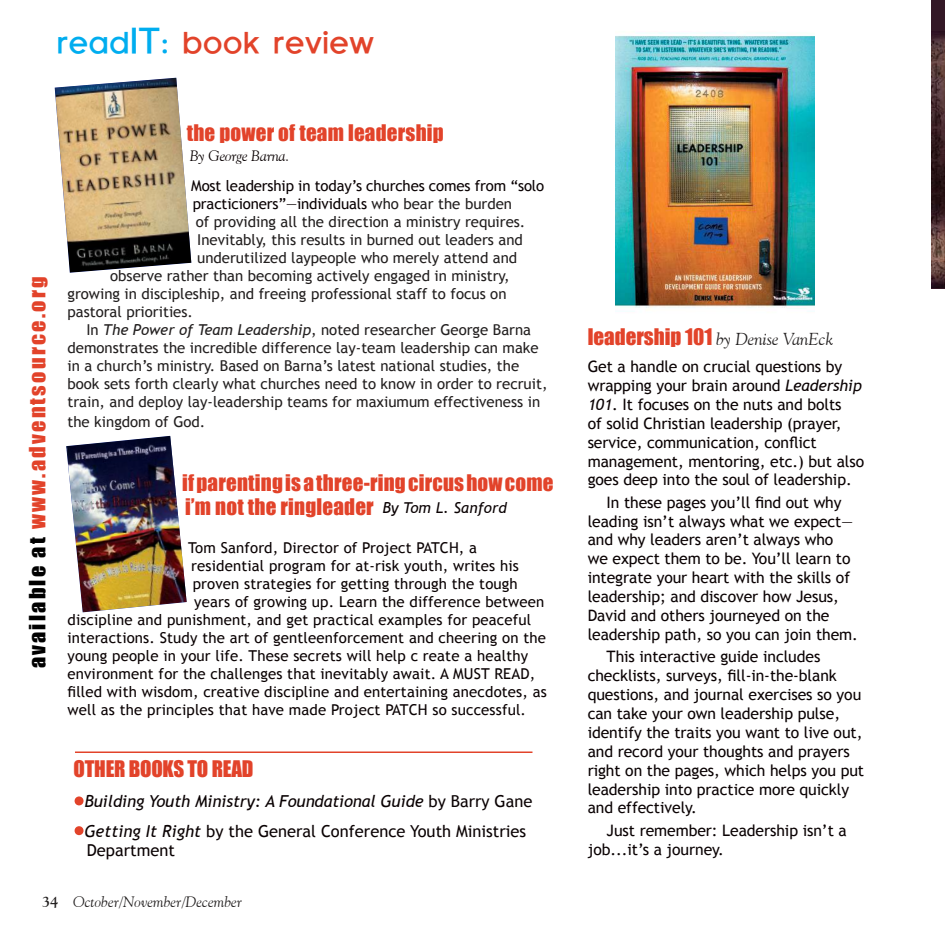
<style>
.page{position:relative;width:945px;height:945px;background:#fff}
.page>*{position:absolute;margin:0;border:0;box-sizing:border-box;transform-origin:0 0}
.t1{font:700 30px "Florencesans";color:#e2432a}
.t2{font:21px/23.4px "Impact";letter-spacing:.01em;color:#e2432a}
.t3{font:21px "Impact";letter-spacing:-.01em;color:#e2432a}
.t4{font:20.7px "Impact";letter-spacing:.1em;color:#e2432a;scale:1.08 1}
.t5{font:italic 17.25px "Goudy Old Style BT";color:#221f1f}
.t6{font:16.5px/19.8px "Trebuchet MS";color:#0a0203}
.t7{font:italic 16.5px "Trebuchet MS";letter-spacing:-.005em;color:#0a0203}
.t8{font:15.75px/18.9px "Trebuchet MS";letter-spacing:-.005em;color:#0a0203}
.t9{font:15px "Trebuchet MS";color:#221f1f}
.t10{font:15px "Trebuchet MS";letter-spacing:.01em;color:#0a0203}
.t11{font:15px "Trebuchet MS";letter-spacing:-.01em;color:#0a0203}
.t12{font:italic 15px "Goudy Old Style BT";color:#221f1f}
.t13{font:italic 15px "Goudy Old Style BT";letter-spacing:-.01em;color:#0a0203}
.s1{color:#00adef}
.s2{font-size:36px;color:#00adef}
.s3{color:#000}
.s4{font-style:normal;font-size:13.5px}
.s5{color:#221f1f}
.s6{font-style:italic}
.s7{font-family:"Trebuchet MS";font-style:italic;font-size:15px;color:#0a0203}
.s8{font-size:21px;color:#e2432a}
.s9{font-style:normal}
.s10{font-style:italic;font-size:21px;color:#e2432a}
.s11{font-weight:700;font-style:normal}
.s12{font-family:"Impact";font-style:normal;font-size:21px;color:#e2432a}
</style>
<div class="page">
<img style="left:615px;top:32px;width:199px;height:277px">
<img style="left:55px;top:78px;width:136px;height:195px">
<img style="left:66px;top:436px;width:121px;height:176px">
<hr style="left:75px;top:751px;width:457px;height:2px;background:#e2432a">
<svg style="left:74px;top:796px;width:10px;height:10px"></svg>
<svg style="left:74px;top:826px;width:10px;height:10px"></svg>
<div style="left:931px;top:0;width:14px;height:289px;background:#331826"></div>
<img style="left:931px;top:37px;width:14px;height:250px">
<h1 class="t1" style="left:56px;top:27px;width:319px"><span class="s1">read</span><span class="s2">IT</span><span class="s1">:</span> book review</h1>
<h3 class="t4" style="left:21px;top:668px;width:364px;rotate:-90deg"><span class="s3">available at</span> www.adventsource.org</h3>
<h2 class="t2" style="left:187px;top:121px;width:259px">the power of team leadership</h2>
<p class="t13" style="left:190px;top:147px;width:101px">By George Barna<span class="s4">.</span></p>
<p class="t11" style="left:191px;top:176px;width:355px">Most leadership in today’s churches comes from “solo</p>
<p class="t11" style="left:193px;top:194px;width:321px">practicioners”—individuals <span class="s5">who bear the burden</span></p>
<p class="t9" style="left:196px;top:212px;width:331px">of providing all the direction a ministry requires.</p>
<p class="t9" style="left:197px;top:230px;width:327px">Inevitably, this results in burned out leaders and</p>
<p class="t9" style="left:197px;top:248px;width:322px">underutilized laypeople who merely attend and</p>
<p class="t9" style="left:110px;top:266px;width:401px">observe rather than becoming actively engaged in ministry,</p>
<p class="t9" style="left:67px;top:284px;width:441px">growing in discipleship, and freeing professional staff to focus on</p>
<p class="t9" style="left:67px;top:302px;width:127px">pastoral priorities.</p>
<p class="t9" style="left:86px;top:320px;width:446px">In <span class="s6">The Power of Team Leadership</span>, noted researcher George Barna</p>
<p class="t9" style="left:67px;top:338px;width:473px">demonstrates the incredible difference lay-team leadership can make</p>
<p class="t9" style="left:67px;top:356px;width:453px">in a church’s ministry. Based on Barna’s latest national studies, the</p>
<p class="t9" style="left:67px;top:374px;width:482px">book sets forth clearly what churches need to know in order to recruit,</p>
<p class="t9" style="left:67px;top:392px;width:474px">train, and deploy lay-leadership teams for maxiumum effectiveness in</p>
<p class="t9" style="left:67px;top:413px;width:139px">the kingdom of God.</p>
<h2 class="t2" style="left:182px;top:471px;width:373px">if parenting is a three-ring circus how come i’m not the ringleader <span class="s7">By Tom L. Sanford</span></h2>
<p class="t10" style="left:188px;top:539px;width:290px">Tom Sanford, Director of Project PATCH, a</p>
<p class="t10" style="left:191px;top:557px;width:329px">residential program for at-risk youth, writes his</p>
<p class="t10" style="left:193px;top:575px;width:327px">proven strategies for getting through the tough</p>
<p class="t10" style="left:194px;top:593px;width:352px">years of growing up. Learn the difference between</p>
<p class="t10" style="left:67px;top:611px;width:465px">discipline and punishment, and get practical examples for peaceful</p>
<p class="t10" style="left:67px;top:629px;width:480px">interactions. Study the art of gentleenforcement and cheering on the</p>
<p class="t10" style="left:67px;top:647px;width:462px">young people in your life. These secrets will help c reate a healthy</p>
<p class="t10" style="left:67px;top:665px;width:469px">environment for the challenges that inevitably await. A MUST READ,</p>
<p class="t10" style="left:67px;top:683px;width:481px">filled with wisdom, creative discipline and entertaining anecdotes, as</p>
<p class="t10" style="left:67px;top:701px;width:460px">well as the principles that have made Project PATCH so successful.</p>
<h2 class="t3" style="left:73px;top:753px;width:181px">OTHER BOOKS TO READ</h2>
<p class="t7" style="left:73px;top:791px;width:460px"><span class="s8">•</span>Building Youth Ministry: A Foundational Guide <span class="s9">by Barry Gane</span></p>
<p class="t6" style="left:87px;top:821px;width:441px;text-indent:-13px"><span class="s10">•</span><span class="s6">Getting It Right</span> by the General Conference Youth Ministries<br>Department</p>
<p class="t12" style="left:42px;top:892px;width:201px"><span class="s11">34</span> October/November/December</p>
<p class="t5" style="left:588px;top:329px;width:247px"><span class="s12">leadership 101</span> by Denise VanEck</p>
<p class="t8" style="left:588px;top:357px;width:278px">Get a handle on crucial questions by wrapping your brain around <span class="s6">Leadership 101</span>. It focuses on the nuts and bolts<br>of solid Christian leadership (prayer, service, communication, conflict management, mentoring, etc.) but also goes deep into the soul of leadership.</p>
<p class="t8" style="left:588px;top:493px;width:272px;text-indent:19px">In these pages you’ll find out why leading isn’t always what we expect— and why leaders aren’t always who<br>we expect them to be. You’ll learn to integrate your heart with the skills of leadership; and discover how Jesus, David and others journeyed on the leadership path, so you can join them.</p>
<p class="t8" style="left:588px;top:647px;width:278px;text-indent:19px">This interactive guide includes checklists, surveys, fill-in-the-blank questions, and journal exercises so you can take your own leadership pulse, identify the traits you want to live out, and record your thoughts and prayers right on the pages, which helps you put leadership into practice more quickly and effectively.</p>
<p class="t8" style="left:588px;top:821px;width:261px;text-indent:19px">Just remember: Leadership isn’t a job...it’s a journey.</p>
</div>
